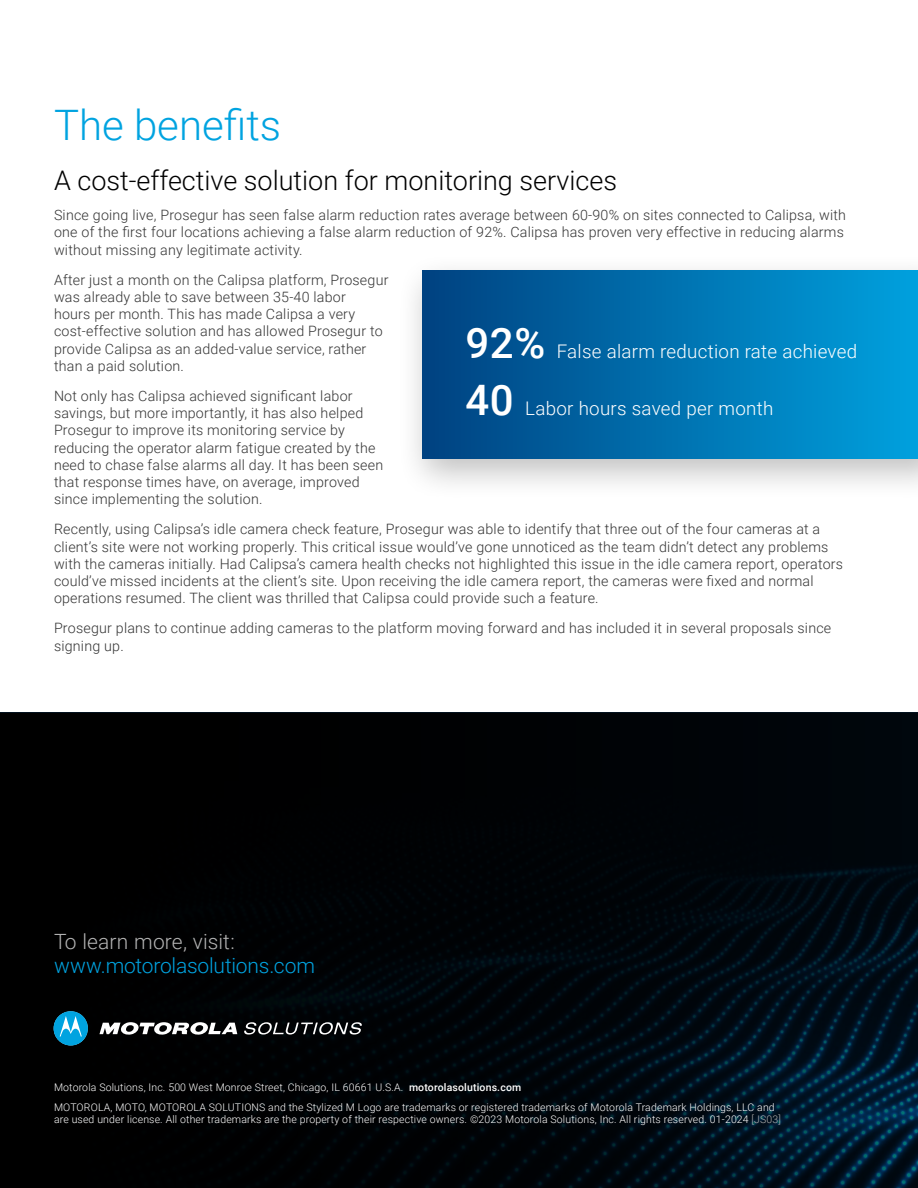
<style>
.page{position:relative;width:918px;height:1188px;background:#fff}
.page>*{position:absolute;margin:0;border:0;box-sizing:border-box;transform-origin:0 0}
.t1{font:300 42px "Roboto";color:#00a3e0}
.t2{font:500 42px "Roboto";color:#fff}
.t3{font:300 27px "Roboto";color:#000}
.t4{font:300 21px "Roboto";letter-spacing:-.01em;color:#00a3e0}
.t5{font:300 21px "Roboto";letter-spacing:.005em;color:#b3b3b3}
.t6{font:300 18.75px "Roboto";letter-spacing:.015em;color:#fff}
.t7{font:300 14.25px/17.1px "Roboto";letter-spacing:.015em;color:#343434}
.t8{font:300 10.5px/19.5px "Roboto";letter-spacing:.015em;color:#fff}
.s1{font-weight:500}
.s2{color:#b3b3b3}
</style>
<div class="page">
<svg style="left:0;top:713px;width:918px;height:475px;background:#000509"></svg>
<div style="left:397px;top:253px;width:521px;height:248px;background:#000;opacity:.25"></div>
<div style="left:422px;top:271px;width:496px;height:187px;background:linear-gradient(to right,#004180,#00a1de)"></div>
<svg style="left:99px;top:1022px;width:138px;height:13px"></svg>
<svg style="left:54px;top:1011px;width:34px;height:35px"></svg>
<svg style="left:244px;top:1022px;width:118px;height:13px;background:#48494b"></svg>
<h1 class="t1" style="left:54px;top:95px;width:229px">The benefits</h1>
<h2 class="t3" style="left:54px;top:161px;width:565px">A cost-effective solution for monitoring services</h2>
<p class="t7" style="left:54px;top:206px;width:794px">Since going live, Prosegur has seen false alarm reduction rates average between 60-90% on sites connected to Calipsa, with one of the first four locations achieving a false alarm reduction of 92%. Calipsa has proven very effective in reducing alarms without missing any legitimate activity.</p>
<p class="t7" style="left:54px;top:271px;width:336px">After just a month on the Calipsa platform, Prosegur was already able to save between 35-40 labor<br>hours per month. This has made Calipsa a very cost-effective solution and has allowed Prosegur to provide Calipsa as an added-value service, rather than a paid solution.</p>
<p class="t7" style="left:54px;top:387px;width:331px">Not only has Calipsa achieved significant labor savings, but more importantly, it has also helped Prosegur to improve its monitoring service by reducing the operator alarm fatigue created by the need to chase false alarms all day. It has been seen that response times have, on average, improved since implementing the solution.</p>
<p class="t7" style="left:54px;top:520px;width:791px">Recently, using Calipsa’s idle camera check feature, Prosegur was able to identify that three out of the four cameras at a client’s site were not working properly. This critical issue would’ve gone unnoticed as the team didn’t detect any problems with the cameras initially. Had Calipsa’s camera health checks not highlighted this issue in the idle camera report, operators could’ve missed incidents at the client’s site. Upon receiving the idle camera report, the cameras were fixed and normal operations resumed. The client was thrilled that Calipsa could provide such a feature.</p>
<p class="t7" style="left:54px;top:619px;width:779px">Prosegur plans to continue adding cameras to the platform moving forward and has included it in several proposals since signing up.</p>
<h1 class="t2" style="left:465px;top:314px;width:81px">92%</h1>
<h3 class="t6" style="left:557px;top:338px;width:302px">False alarm reduction rate achieved</h3>
<h1 class="t2" style="left:465px;top:371px;width:50px">40</h1>
<h3 class="t6" style="left:525px;top:395px;width:250px">Labor hours saved per month</h3>
<h3 class="t5" style="left:54px;top:926px;width:182px">To learn more, visit:</h3>
<h3 class="t4" style="left:54px;top:950px;width:263px">www.motorolasolutions.com</h3>
<p class="t8" style="left:54px;top:1077px;width:722px">Motorola Solutions, Inc. 500 West Monroe Street, Chicago, IL 60661 U.S.A. <span class="s1">motorolasolutions.com<br></span>MOTOROLA, MOTO, MOTOROLA SOLUTIONS and the Stylized M Logo are trademarks or registered trademarks of Motorola Trademark Holdings, LLC and</p>
<p class="t8" style="left:54px;top:1109px;width:728px">are used under license. All other trademarks are the property of their respective owners. ©2023 Motorola Solutions, Inc. All rights reserved. 01-2024 <span class="s2">[JS03]</span></p>
</div>
